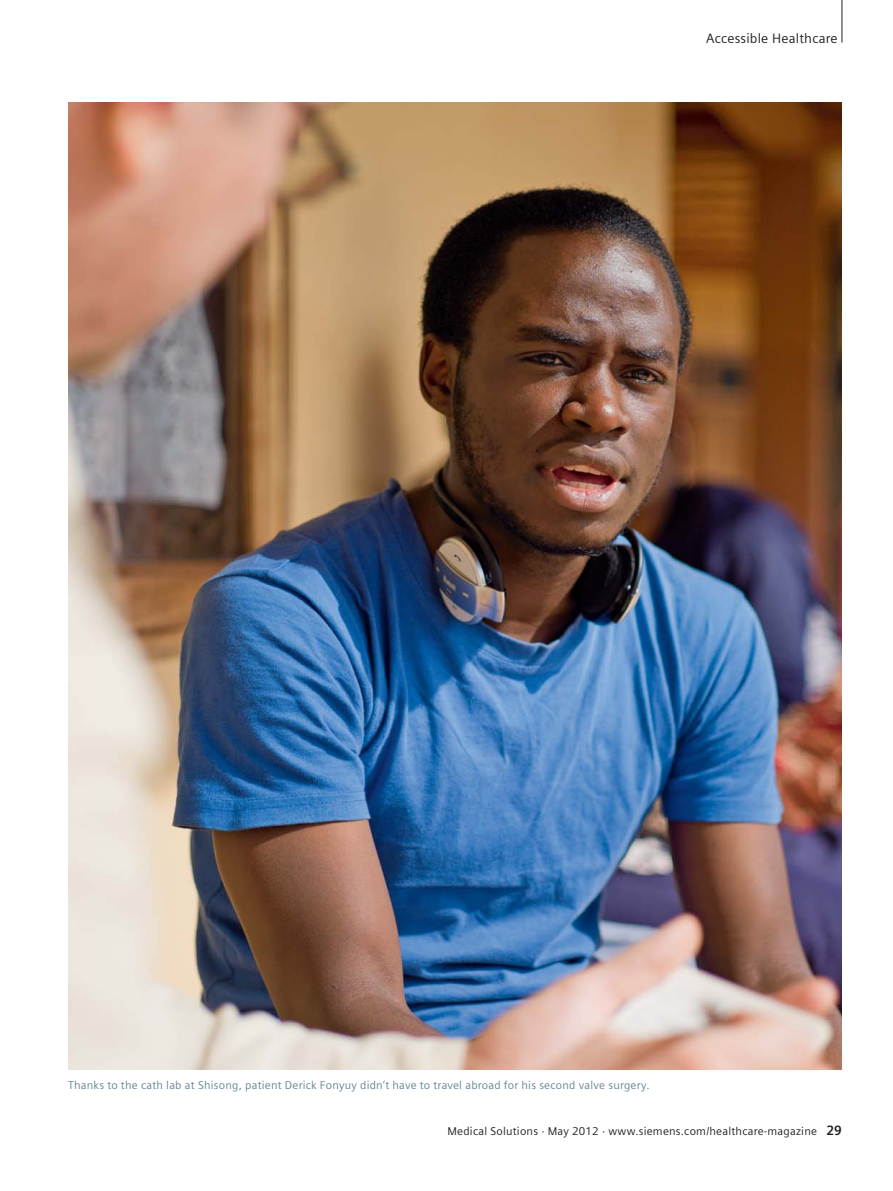
<style>
.page{position:relative;width:893px;height:1191px;background:#fff}
.page>*{position:absolute;margin:0;border:0;box-sizing:border-box;transform-origin:0 0}
.t1{font:13.5px "Siemens Sans";letter-spacing:.015em;color:#231f20}
.t2{font:11.25px "Siemens Sans";letter-spacing:.02em;color:#638595}
.t3{font:11.25px "Siemens Sans";letter-spacing:.02em;color:#231f20}
.s1{font-weight:700;font-size:13.5px}
</style>
<div class="page">
<hr style="left:842px;top:0;width:1px;height:43px;background:#231f20">
<img style="left:68px;top:103px;width:774px;height:966px">
<p class="t1" style="left:706px;top:31px;width:133px">Accessible Healthcare</p>
<p class="t2" style="left:68px;top:1079px;width:583px">Thanks to the cath lab at Shisong, patient Derick Fonyuy didn’t have to travel abroad for his second valve surgery.</p>
<p class="t3" style="left:447px;top:1126px;width:396px">Medical Solutions · May 2012 · www.siemens.com/healthcare-magazine <span class="s1">29</span></p>
</div>
